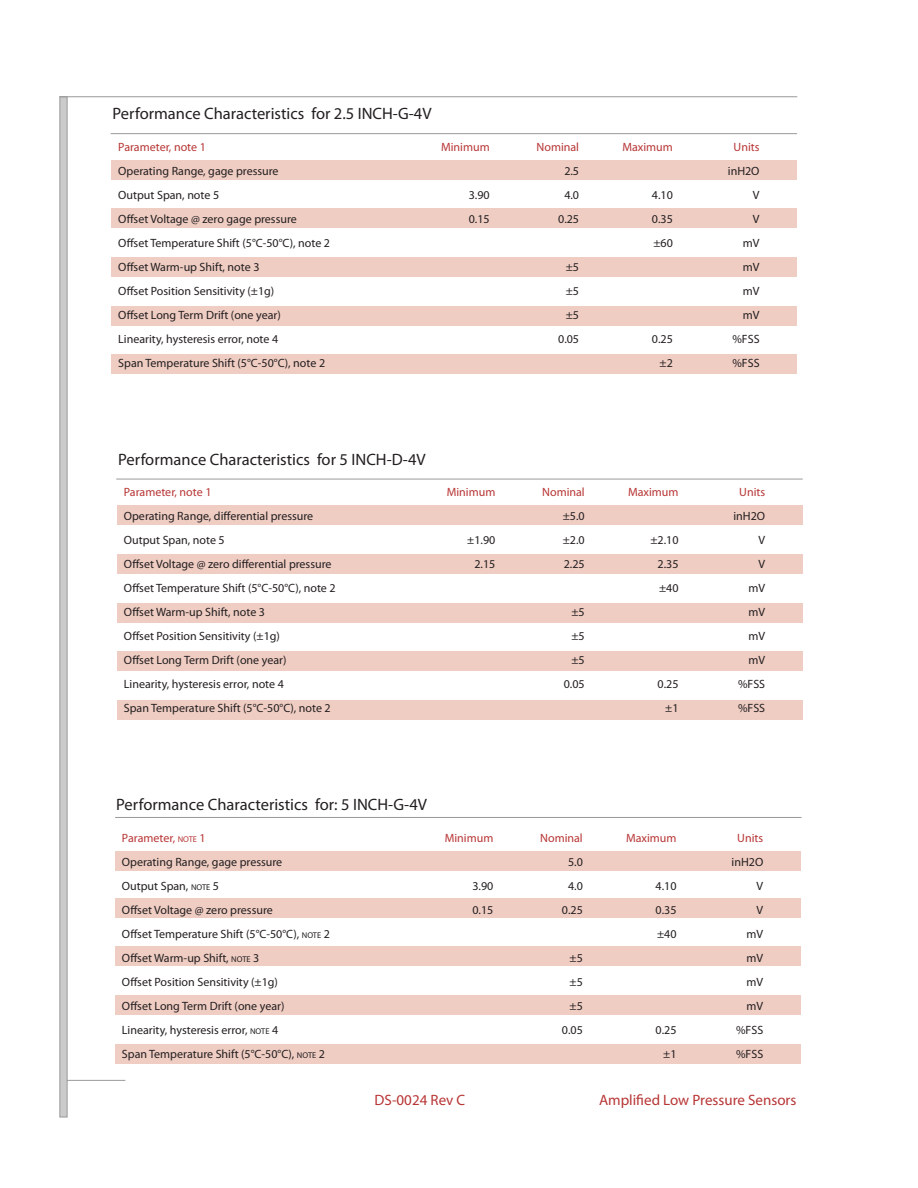
<style>
.page{position:relative;width:918px;height:1188px;background:#fff}
.page>*{position:absolute;margin:0;border:0;box-sizing:border-box;transform-origin:0 0}
.DS-SubHeads{font:16.5px "Myriad Pro";color:#231f20}
.t1{font:15px "Myriad Pro";color:#b83535}
.DS-TableTxt{font:12px "Myriad Pro";color:#231f20}
.DS-TableHead{font:12px "Myriad Pro";color:#b83535}
.s1{font-size:8.4px}
.s2{font-style:inherit}
</style>
<div class="page">
<div style="left:59px;top:96px;width:9px;height:1021px;background:#cbcbcb;border:1px solid #9a9a9a"></div>
<hr style="left:67px;top:1080px;width:58px;height:1px;background:#9a9a9a">
<hr style="left:59px;top:96px;width:738px;height:1px;background:#9a9a9a">
<div style="left:117px;top:506px;width:686px;height:19px;background:#efcdc3"></div>
<div style="left:117px;top:603px;width:686px;height:19px;background:#efcdc3"></div>
<div style="left:117px;top:554px;width:686px;height:19px;background:#efcdc3"></div>
<div style="left:117px;top:652px;width:686px;height:19px;background:#efcdc3"></div>
<div style="left:117px;top:700px;width:686px;height:19px;background:#efcdc3"></div>
<hr style="left:116px;top:479px;width:687px;height:1px;background:#9a9a9a">
<div style="left:111px;top:160px;width:686px;height:20px;background:#efcdc3"></div>
<div style="left:111px;top:258px;width:686px;height:19px;background:#efcdc3"></div>
<div style="left:111px;top:209px;width:686px;height:19px;background:#efcdc3"></div>
<div style="left:111px;top:306px;width:686px;height:19px;background:#efcdc3"></div>
<div style="left:111px;top:355px;width:686px;height:19px;background:#efcdc3"></div>
<hr style="left:111px;top:133px;width:686px;height:1px;background:#9a9a9a">
<div style="left:115px;top:851px;width:686px;height:19px;background:#efcdc3"></div>
<div style="left:115px;top:947px;width:686px;height:19px;background:#efcdc3"></div>
<div style="left:115px;top:898px;width:686px;height:19px;background:#efcdc3"></div>
<div style="left:115px;top:996px;width:686px;height:19px;background:#efcdc3"></div>
<div style="left:115px;top:1044px;width:686px;height:19px;background:#efcdc3"></div>
<hr style="left:115px;top:817px;width:687px;height:1px;background:#9a9a9a">
<p class="DS-SubHeads" style="left:113px;top:104px;width:321px">Performance Characteristics for 2.5 INCH-G-4V</p>
<p class="DS-TableHead" style="left:118px;top:140px;width:89px">Parameter, note 1</p>
<p class="DS-TableTxt" style="left:118px;top:164px;width:162px">Operating Range, gage pressure</p>
<p class="DS-TableTxt" style="left:118px;top:188px;width:102px">Output Span, note 5</p>
<p class="DS-TableTxt" style="left:118px;top:212px;width:180px">Offset Voltage @ zero gage pressure</p>
<p class="DS-TableTxt" style="left:118px;top:236px;width:213px">Offset Temperature Shift (5°C-50°C), note 2</p>
<p class="DS-TableTxt" style="left:118px;top:260px;width:143px">Offset Warm-up Shift, note 3</p>
<p class="DS-TableTxt" style="left:118px;top:284px;width:158px">Offset Position Sensitivity (±1g)</p>
<p class="DS-TableTxt" style="left:118px;top:308px;width:164px">Offset Long Term Drift (one year)</p>
<p class="DS-TableTxt" style="left:118px;top:332px;width:161px">Linearity, hysteresis error, note 4</p>
<p class="DS-TableTxt" style="left:118px;top:356px;width:208px">Span Temperature Shift (5°C-50°C), note 2</p>
<p class="DS-TableHead" style="left:441px;top:140px;width:50px">Minimum</p>
<p class="DS-TableTxt" style="left:469px;top:188px;width:22px">3.90</p>
<p class="DS-TableTxt" style="left:469px;top:212px;width:22px">0.15</p>
<p class="DS-SubHeads" style="left:118px;top:449px;width:309px">Performance Characteristics for 5 INCH-D-4V</p>
<p class="DS-TableHead" style="left:124px;top:485px;width:89px">Parameter, note 1</p>
<p class="DS-TableTxt" style="left:124px;top:509px;width:191px">Operating Range, differential pressure</p>
<p class="DS-TableTxt" style="left:124px;top:533px;width:102px">Output Span, note 5</p>
<p class="DS-TableTxt" style="left:124px;top:557px;width:209px">Offset Voltage @ zero differential pressure</p>
<p class="DS-TableTxt" style="left:124px;top:581px;width:213px">Offset Temperature Shift (5°C-50°C), note 2</p>
<p class="DS-TableTxt" style="left:124px;top:605px;width:143px">Offset Warm-up Shift, note 3</p>
<p class="DS-TableTxt" style="left:124px;top:629px;width:158px">Offset Position Sensitivity (±1g)</p>
<p class="DS-TableTxt" style="left:124px;top:653px;width:164px">Offset Long Term Drift (one year)</p>
<p class="DS-TableTxt" style="left:124px;top:677px;width:161px">Linearity, hysteresis error, note 4</p>
<p class="DS-TableTxt" style="left:124px;top:701px;width:208px">Span Temperature Shift (5°C-50°C), note 2</p>
<p class="DS-TableHead" style="left:447px;top:485px;width:50px">Minimum</p>
<p class="DS-TableTxt" style="left:467px;top:533px;width:30px">±1.90</p>
<p class="DS-TableTxt" style="left:474px;top:557px;width:22px">2.15</p>
<p class="DS-SubHeads" style="left:116px;top:794px;width:312px">Performance Characteristics for: 5 INCH-G-4V</p>
<p class="DS-TableHead" style="left:122px;top:830px;width:85px">Parameter, <span class="s1">NOTE</span> <span class="s2">1</span></p>
<p class="DS-TableTxt" style="left:122px;top:854px;width:162px">Operating Range, gage pressure</p>
<p class="DS-TableTxt" style="left:122px;top:878px;width:99px">Output Span, <span class="s1">NOTE</span> <span class="s2">5</span></p>
<p class="DS-TableTxt" style="left:122px;top:902px;width:152px">Offset Voltage @ zero pressure</p>
<p class="DS-TableTxt" style="left:122px;top:926px;width:210px">Offset Temperature Shift (5°C-50°C), <span class="s1">NOTE</span> <span class="s2">2</span></p>
<p class="DS-TableTxt" style="left:122px;top:950px;width:139px">Offset Warm-up Shift, <span class="s1">NOTE</span> <span class="s2">3</span></p>
<p class="DS-TableTxt" style="left:122px;top:974px;width:158px">Offset Position Sensitivity (±1g)</p>
<p class="DS-TableTxt" style="left:122px;top:998px;width:164px">Offset Long Term Drift (one year)</p>
<p class="DS-TableTxt" style="left:122px;top:1022px;width:158px">Linearity, hysteresis error, <span class="s1">NOTE</span> <span class="s2">4</span></p>
<p class="DS-TableTxt" style="left:122px;top:1046px;width:205px">Span Temperature Shift (5°C-50°C), <span class="s1">NOTE</span> <span class="s2">2</span></p>
<p class="DS-TableHead" style="left:445px;top:830px;width:50px">Minimum</p>
<p class="DS-TableTxt" style="left:472px;top:878px;width:22px">3.90</p>
<p class="DS-TableTxt" style="left:472px;top:902px;width:22px">0.15</p>
<p class="DS-TableHead" style="left:537px;top:140px;width:44px">Nominal</p>
<p class="DS-TableTxt" style="left:564px;top:164px;width:16px">2.5</p>
<p class="DS-TableTxt" style="left:564px;top:188px;width:16px">4.0</p>
<p class="DS-TableTxt" style="left:558px;top:212px;width:22px">0.25</p>
<p class="DS-TableTxt" style="left:566px;top:260px;width:15px">±5</p>
<p class="DS-TableTxt" style="left:566px;top:284px;width:15px">±5</p>
<p class="DS-TableTxt" style="left:566px;top:308px;width:15px">±5</p>
<p class="DS-TableTxt" style="left:558px;top:332px;width:22px">0.05</p>
<p class="DS-TableHead" style="left:622px;top:140px;width:52px">Maximum</p>
<p class="DS-TableTxt" style="left:652px;top:188px;width:22px">4.10</p>
<p class="DS-TableTxt" style="left:652px;top:212px;width:22px">0.35</p>
<p class="DS-TableTxt" style="left:653px;top:236px;width:21px">±60</p>
<p class="DS-TableTxt" style="left:652px;top:332px;width:22px">0.25</p>
<p class="DS-TableTxt" style="left:660px;top:356px;width:15px">±2</p>
<p class="DS-TableHead" style="left:542px;top:485px;width:44px">Nominal</p>
<p class="DS-TableTxt" style="left:563px;top:509px;width:23px">±5.0</p>
<p class="DS-TableTxt" style="left:563px;top:533px;width:23px">±2.0</p>
<p class="DS-TableTxt" style="left:564px;top:557px;width:22px">2.25</p>
<p class="DS-TableTxt" style="left:571px;top:605px;width:15px">±5</p>
<p class="DS-TableTxt" style="left:571px;top:629px;width:15px">±5</p>
<p class="DS-TableTxt" style="left:571px;top:653px;width:15px">±5</p>
<p class="DS-TableTxt" style="left:564px;top:677px;width:22px">0.05</p>
<p class="DS-TableHead" style="left:628px;top:485px;width:52px">Maximum</p>
<p class="DS-TableTxt" style="left:650px;top:533px;width:30px">±2.10</p>
<p class="DS-TableTxt" style="left:658px;top:557px;width:22px">2.35</p>
<p class="DS-TableTxt" style="left:659px;top:581px;width:21px">±40</p>
<p class="DS-TableTxt" style="left:658px;top:677px;width:22px">0.25</p>
<p class="DS-TableTxt" style="left:665px;top:701px;width:15px">±1</p>
<p class="DS-TableHead" style="left:540px;top:830px;width:44px">Nominal</p>
<p class="DS-TableTxt" style="left:568px;top:854px;width:16px">5.0</p>
<p class="DS-TableTxt" style="left:568px;top:878px;width:16px">4.0</p>
<p class="DS-TableTxt" style="left:562px;top:902px;width:22px">0.25</p>
<p class="DS-TableTxt" style="left:570px;top:950px;width:15px">±5</p>
<p class="DS-TableTxt" style="left:570px;top:974px;width:15px">±5</p>
<p class="DS-TableTxt" style="left:570px;top:998px;width:15px">±5</p>
<p class="DS-TableTxt" style="left:562px;top:1022px;width:22px">0.05</p>
<p class="DS-TableHead" style="left:626px;top:830px;width:52px">Maximum</p>
<p class="DS-TableTxt" style="left:656px;top:878px;width:22px">4.10</p>
<p class="DS-TableTxt" style="left:656px;top:902px;width:22px">0.35</p>
<p class="DS-TableTxt" style="left:657px;top:926px;width:21px">±40</p>
<p class="DS-TableTxt" style="left:656px;top:1022px;width:22px">0.25</p>
<p class="DS-TableTxt" style="left:663px;top:1046px;width:15px">±1</p>
<p class="DS-TableHead" style="left:734px;top:140px;width:27px">Units</p>
<p class="DS-TableTxt" style="left:728px;top:164px;width:33px">inH2O</p>
<p class="DS-TableTxt" style="left:753px;top:188px;width:8px">V</p>
<p class="DS-TableTxt" style="left:753px;top:212px;width:8px">V</p>
<p class="DS-TableTxt" style="left:743px;top:236px;width:18px">mV</p>
<p class="DS-TableTxt" style="left:743px;top:260px;width:18px">mV</p>
<p class="DS-TableTxt" style="left:743px;top:284px;width:18px">mV</p>
<p class="DS-TableTxt" style="left:743px;top:308px;width:18px">mV</p>
<p class="DS-TableTxt" style="left:732px;top:332px;width:29px">%FSS</p>
<p class="DS-TableTxt" style="left:732px;top:356px;width:29px">%FSS</p>
<p class="DS-TableHead" style="left:739px;top:485px;width:27px">Units</p>
<p class="DS-TableTxt" style="left:734px;top:509px;width:33px">inH2O</p>
<p class="DS-TableTxt" style="left:759px;top:533px;width:8px">V</p>
<p class="DS-TableTxt" style="left:759px;top:557px;width:8px">V</p>
<p class="DS-TableTxt" style="left:749px;top:581px;width:18px">mV</p>
<p class="DS-TableTxt" style="left:749px;top:605px;width:18px">mV</p>
<p class="DS-TableTxt" style="left:749px;top:629px;width:18px">mV</p>
<p class="DS-TableTxt" style="left:749px;top:653px;width:18px">mV</p>
<p class="DS-TableTxt" style="left:738px;top:677px;width:29px">%FSS</p>
<p class="DS-TableTxt" style="left:738px;top:701px;width:29px">%FSS</p>
<p class="DS-TableHead" style="left:737px;top:830px;width:27px">Units</p>
<p class="DS-TableTxt" style="left:732px;top:854px;width:33px">inH2O</p>
<p class="DS-TableTxt" style="left:757px;top:878px;width:8px">V</p>
<p class="DS-TableTxt" style="left:757px;top:902px;width:8px">V</p>
<p class="DS-TableTxt" style="left:747px;top:926px;width:18px">mV</p>
<p class="DS-TableTxt" style="left:747px;top:950px;width:18px">mV</p>
<p class="DS-TableTxt" style="left:747px;top:974px;width:18px">mV</p>
<p class="DS-TableTxt" style="left:747px;top:998px;width:18px">mV</p>
<p class="DS-TableTxt" style="left:736px;top:1022px;width:29px">%FSS</p>
<p class="DS-TableTxt" style="left:736px;top:1046px;width:29px">%FSS</p>
<p class="t1" style="left:375px;top:1090px;width:92px">DS-0024 Rev C</p>
<p class="t1" style="left:599px;top:1090px;width:199px">Amplified Low Pressure Sensors</p>
</div>
